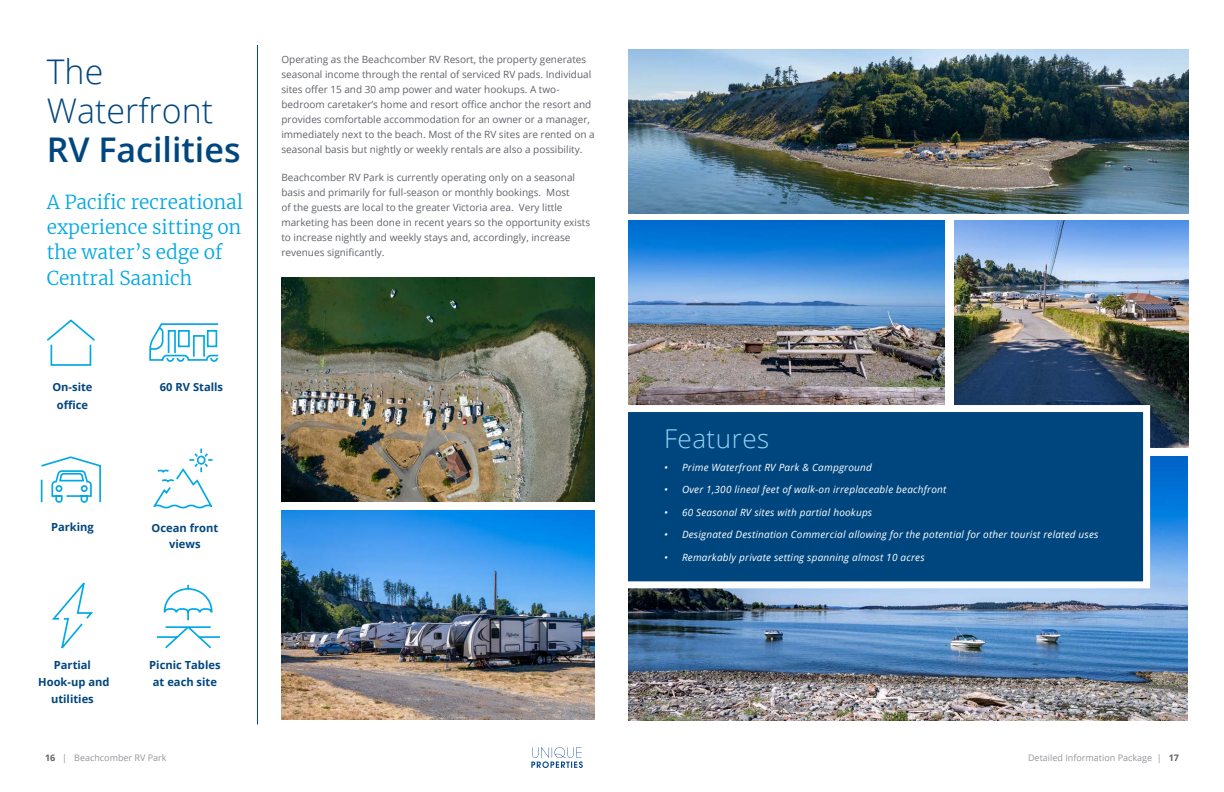
<style>
.page{position:relative;width:1224px;height:792px;background:#fff}
.page>*{position:absolute;margin:0;border:0;box-sizing:border-box;transform-origin:0 0}
.t1{font:300 34px "Open Sans";color:#00467e}
.t2{font:600 34px "Open Sans";color:#00467e}
.t3{font:300 26px "Open Sans";letter-spacing:.02em;color:#95d2f2}
.Pull_Quote_or_Sentence_Highlight__Merriw{font:300 19px/25px "Merriweather";color:#00a8e4}
.Body_Text_-_Dark_Blue_CMYK{font:700 11.1px/16.7px "Open Sans";color:#00467e;text-align:center}
.Body_Text_-_Dark_Grey_CMYK{font:10px/15px "Open Sans";color:#5f6369}
.t4{font:italic 10px "Open Sans";letter-spacing:.02em;color:#fff}
.t5{font:9px "Open Sans";color:#94969c}
.s1{font-weight:700;color:#5f6369}
</style>
<div class="page">
<svg style="left:531px;top:747px;width:52px;height:21px"></svg>
<img style="left:281px;top:278px;width:314px;height:224px">
<img style="left:281px;top:511px;width:314px;height:209px">
<img style="left:628px;top:220px;width:317px;height:185px">
<hr style="left:257px;top:45px;width:1px;height:679px;background:#00467e">
<img style="left:628px;top:456px;width:560px;height:264px">
<img style="left:628px;top:49px;width:560px;height:164px">
<svg style="left:47px;top:319px;width:48px;height:47px"></svg>
<svg style="left:40px;top:456px;width:61px;height:47px"></svg>
<svg style="left:149px;top:323px;width:70px;height:39px"></svg>
<svg style="left:153px;top:448px;width:60px;height:61px"></svg>
<svg style="left:157px;top:584px;width:63px;height:65px"></svg>
<svg style="left:52px;top:582px;width:41px;height:67px"></svg>
<img style="left:954px;top:220px;width:234px;height:227px">
<div style="left:624px;top:409px;width:523px;height:176px;background:#00467e"></div>
<div style="left:621px;top:405px;width:529px;height:183px;border:7px solid #fff"></div>
<p class="t1" style="left:47px;top:49px;width:58px">The</p>
<p class="t1" style="left:47px;top:88px;width:168px">Waterfront</p>
<p class="t2" style="left:47px;top:127px;width:195px">RV Facilities</p>
<p class="Pull_Quote_or_Sentence_Highlight__Merriw" style="left:47px;top:190px;width:198px">A Pacific recreational experience sitting on the water’s edge of<br>Central Saanich</p>
<p class="Body_Text_-_Dark_Grey_CMYK" style="left:281px;top:51px;width:315px">Operating as the Beachcomber RV Resort, the property generates seasonal income through the rental of serviced RV pads. Individual sites offer 15 and 30 amp power and water hookups. A two&shy;bedroom caretaker’s home and resort office anchor the resort and provides comfortable accommodation for an owner or a manager, immediately next to the beach. Most of the RV sites are rented on a seasonal basis but nightly or weekly rentals are also a possibility.</p>
<p class="Body_Text_-_Dark_Grey_CMYK" style="left:281px;top:170px;width:310px">Beachcomber RV Park is currently operating only on a seasonal basis and primarily for full-season or monthly bookings. Most<br>of the guests are local to the greater Victoria area. Very little marketing has been done in recent years so the opportunity exists to increase nightly and weekly stays and, accordingly, increase revenues significantly.</p>
<p class="Body_Text_-_Dark_Blue_CMYK" style="left:52px;top:378px;width:42px">On-site</p>
<p class="Body_Text_-_Dark_Blue_CMYK" style="left:57px;top:397px;width:33px">office</p>
<p class="Body_Text_-_Dark_Blue_CMYK" style="left:160px;top:378px;width:65px">60 RV Stalls</p>
<p class="Body_Text_-_Dark_Blue_CMYK" style="left:51px;top:518px;width:44px">Parking</p>
<p class="Body_Text_-_Dark_Blue_CMYK" style="left:152px;top:519px;width:68px">Ocean front views</p>
<p class="Body_Text_-_Dark_Blue_CMYK" style="left:38px;top:657px;width:73px">Partial<br>Hook-up and utilities</p>
<p class="Body_Text_-_Dark_Blue_CMYK" style="left:149px;top:657px;width:73px">Picnic Tables at each site</p>
<p class="t3" style="left:664px;top:421px;width:107px">Features</p>
<p class="t4" style="left:664px;top:460px;width:209px">• Prime Waterfront RV Park &amp; Campground</p>
<p class="t4" style="left:664px;top:483px;width:284px">• Over 1,300 lineal feet of walk-on irreplaceable beachfront</p>
<p class="t4" style="left:664px;top:505px;width:210px">• 60 Seasonal RV sites with partial hookups</p>
<p class="t4" style="left:664px;top:528px;width:436px">• Designated Destination Commercial allowing for the potential for other tourist related uses</p>
<p class="t4" style="left:664px;top:550px;width:262px">• Remarkably private setting spanning almost 10 acres</p>
<p class="t5" style="left:45px;top:752px;width:123px"><span class="s1">16</span> | Beachcomber RV Park</p>
<p class="t5" style="left:1028px;top:752px;width:152px">Detailed Information Package | <span class="s1">17</span></p>
</div>
